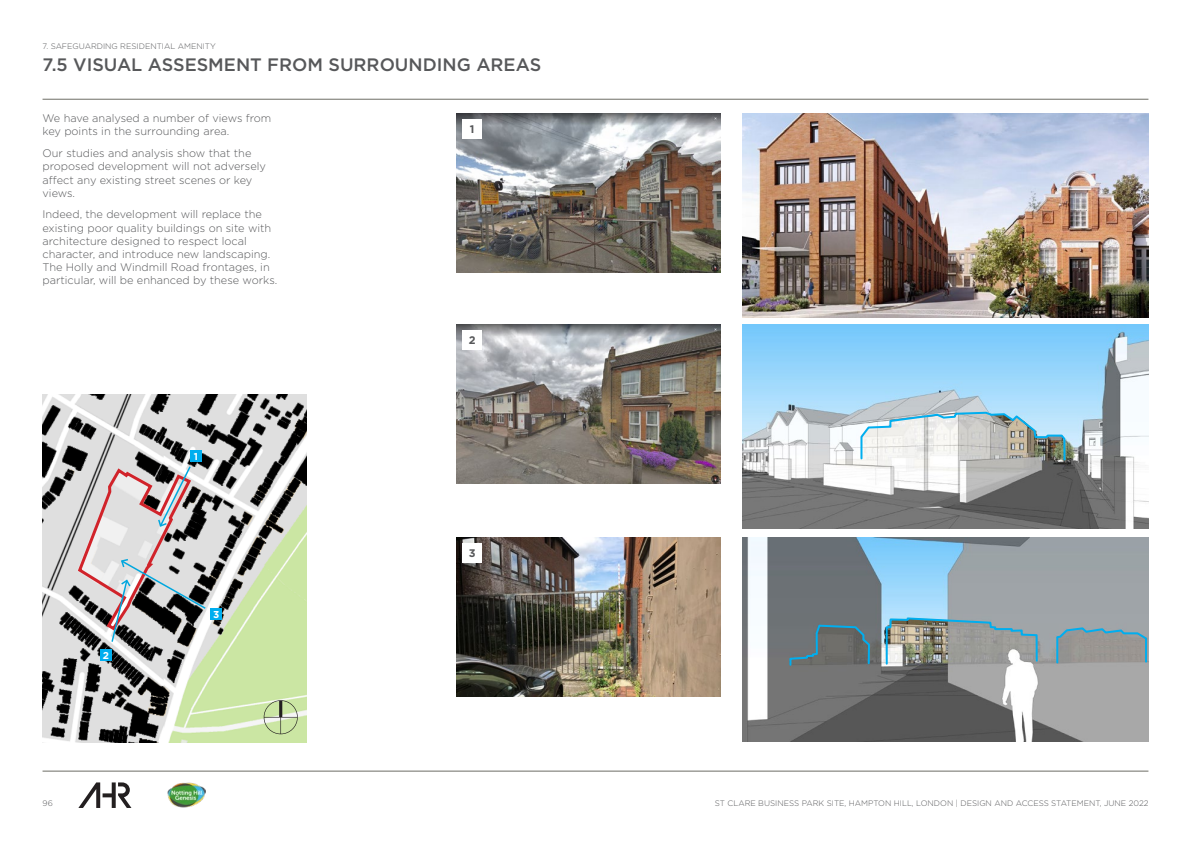
<style>
.page{position:relative;width:1191px;height:842px;background:#fff}
.page>*{position:absolute;margin:0;border:0;box-sizing:border-box;transform-origin:0 0}
.Title_3{font:500 18px "Gotham";color:#57585a}
.t1{font:300 11px/13.2px "Gotham";color:#57585a}
.t2{font:700 11px "Gotham";color:#57585a}
.t3{font:700 10px "Gotham";color:#fff}
.Small_capitals{font:300 8px "Gotham";color:#57585a}
</style>
<div class="page">
<hr style="left:43px;top:99px;width:1105px;height:1px;background:#6d6d65">
<hr style="left:43px;top:771px;width:1105px;height:1px;background:#6d6d65">
<svg style="left:78px;top:782px;width:53px;height:26px"></svg>
<img style="left:167px;top:782px;width:38px;height:26px">
<img style="left:456px;top:113px;width:264px;height:159px">
<img style="left:456px;top:324px;width:264px;height:159px">
<img style="left:456px;top:537px;width:264px;height:159px">
<img style="left:743px;top:113px;width:405px;height:205px">
<img style="left:743px;top:324px;width:405px;height:205px">
<img style="left:743px;top:537px;width:405px;height:205px">
<div style="left:462px;top:119px;width:20px;height:20px;background:#fff"></div>
<div style="left:462px;top:330px;width:20px;height:20px;background:#fff"></div>
<div style="left:462px;top:543px;width:20px;height:20px;background:#fff"></div>
<img style="left:43px;top:395px;width:263px;height:348px">
<svg style="left:264px;top:700px;width:34px;height:34px"></svg>
<div style="left:100px;top:650px;width:12px;height:11px;background:#00aeef"></div>
<div style="left:190px;top:450px;width:12px;height:12px;background:#00aeef"></div>
<svg style="left:76px;top:465px;width:131px;height:178px;background:#b0a8a9"></svg>
<div style="left:210px;top:608px;width:12px;height:11px;background:#00aeef"></div>
<svg style="left:788px;top:624px;width:83px;height:43px;background:#637276"></svg>
<img style="left:884px;top:616px;width:154px;height:50px">
<svg style="left:1055px;top:626px;width:93px;height:38px;background:#8d9a9d"></svg>
<img style="left:859px;top:411px;width:207px;height:50px">
<p class="Small_capitals" style="left:43px;top:41px;width:175px">7. SAFEGUARDING RESIDENTIAL AMENITY</p>
<p class="Title_3" style="left:43px;top:52px;width:500px">7.5 VISUAL ASSESMENT FROM SURROUNDING AREAS</p>
<p class="t1" style="left:43px;top:111px;width:230px">We have analysed a number of views from key points in the surrounding area.</p>
<p class="t1" style="left:43px;top:146px;width:225px">Our studies and analysis show that the proposed development will not adversely affect any existing street scenes or key views.</p>
<p class="t1" style="left:43px;top:208px;width:236px">Indeed, the development will replace the existing poor quality buildings on site with architecture designed to respect local character, and introduce new landscaping.<br>The Holly and Windmill Road frontages, in particular, will be enhanced by these works.</p>
<p class="t3" style="left:103px;top:649px;width:8px">2</p>
<p class="t3" style="left:194px;top:450px;width:6px">1</p>
<p class="t3" style="left:213px;top:607px;width:8px">3</p>
<p class="t2" style="left:470px;top:122px;width:6px">1</p>
<p class="t2" style="left:469px;top:333px;width:8px">2</p>
<p class="t2" style="left:469px;top:546px;width:8px">3</p>
<p class="Small_capitals" style="left:43px;top:798px;width:12px">96</p>
<p class="Small_capitals" style="left:715px;top:798px;width:435px">ST CLARE BUSINESS PARK SITE, HAMPTON HILL, LONDON | DESIGN AND ACCESS STATEMENT, JUNE 2022</p>
</div>
